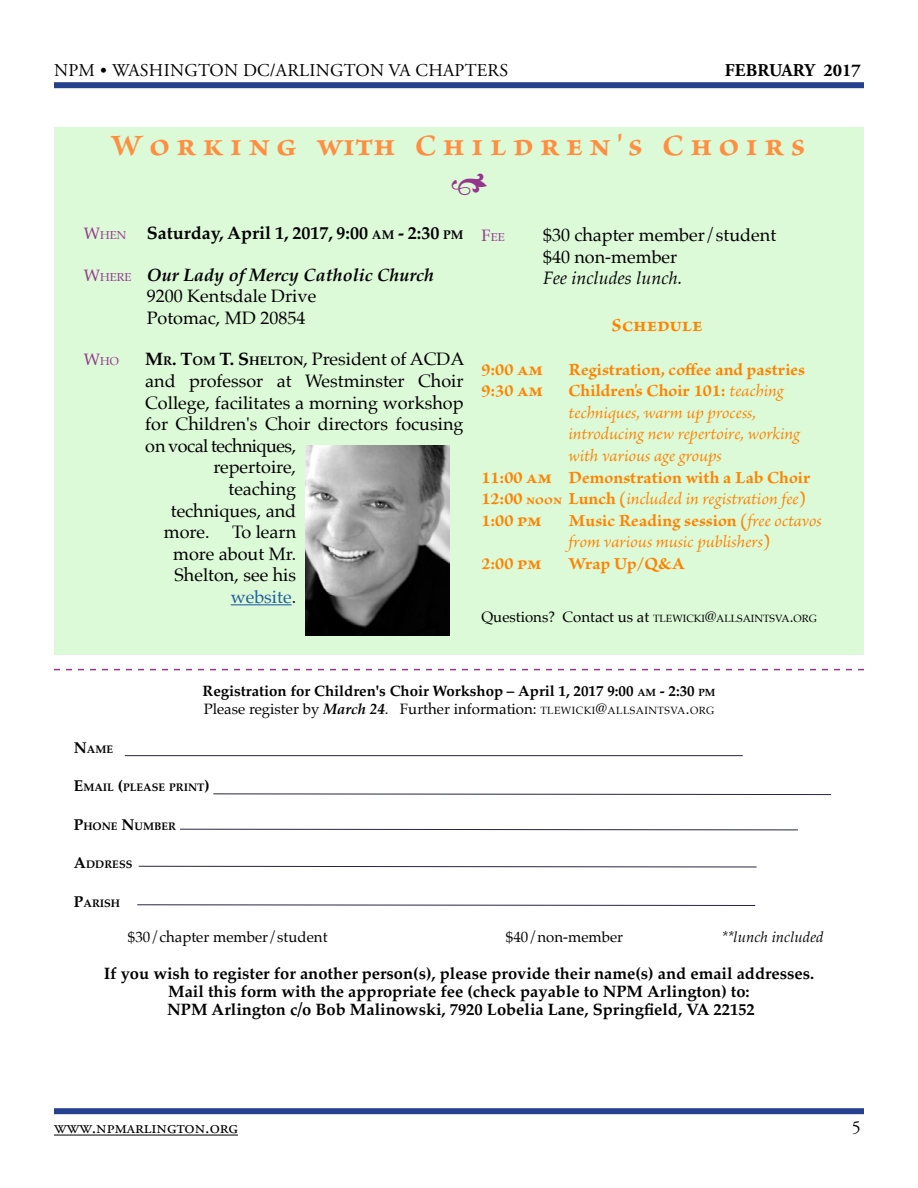
<style>
.page{position:relative;width:918px;height:1188px;background:#fff}
.page>*{position:absolute;margin:0;border:0;box-sizing:border-box;transform-origin:0 0}
.t1{font:700 31.5px "Brioso Pro";color:#ff8e41}
.t2{font:700 19.5px "Brioso Pro";letter-spacing:-.005em;color:#ff8300}
.t3{font:18px/21.6px "Palatino";color:#000}
.t4{font:italic 18px/21.6px "Brioso Pro";color:#ff8300}
.t5{font:700 18px/21.6px "Brioso Pro";color:#ff8300}
.t6{font:18px "Adobe Garamond Pro";letter-spacing:.015em;color:#000}
.t7{font:700 18px "Palatino";color:#000}
.t8{font:18px "Palatino";letter-spacing:-.03em;color:#000}
.t9{font:italic 18px "Palatino";color:#000}
.t10{font:700 18px "Adobe Garamond Pro";color:#000}
.t11{font:700 16.5px/18px "Palatino";color:#000;text-align:center}
.t12{font:700 15px/18px "Palatino";color:#000}
.t13{font:15px "Palatino";color:#000}
.t14{font:italic 15px "Palatino";color:#000}
.t15{font:11.55px "Palatino";color:#95358c}
.t16{font:700 10.95px "Palatino";color:#000}
.t17{font:10.5px "Palatino";color:#000}
.s1{font-weight:400;font-size:16.5px;color:#95358c}
.s2{font-weight:400;font-size:11.55px;color:#95358c}
.s3{font-size:12.6px}
.s4{font-size:16.5px;color:#95358c}
.s5{font-size:11.55px;color:#95358c}
.s6{font-weight:700;font-style:italic}
.s7{font-size:16.5px}
.s8{font-weight:700}
.s9{font-weight:700;font-size:12.6px}
.s10{color:#215e9e}
.s11{font-weight:700;font-style:normal}
.s12{font-size:13.5px}
.s13{font-weight:400;font-style:italic}
.s14{font-size:15px}
.s15{font-size:10.5px}
.s16{font-weight:400}
.s17{font-style:italic}
.s18{font-weight:400;font-size:10.5px}
.s19{font-size:15.75px}
</style>
<div class="page">
<div style="left:54px;top:82px;width:810px;height:6px;background:#25408f"></div>
<hr style="left:54px;top:1135px;width:184px;height:1px;background:#000">
<div style="left:54px;top:1108px;width:810px;height:6px;background:#25408f"></div>
<div style="left:54px;top:128px;width:810px;height:527px;background:#dcf9d8"></div>
<hr style="left:231px;top:604px;width:61px;height:1px;background:#215e9e">
<img style="left:305px;top:445px;width:145px;height:190px">
<hr style="left:125px;top:755px;width:618px;height:1px;background:#272640">
<svg style="left:213px;top:793px;width:619px;height:2px"></svg>
<svg style="left:180px;top:828px;width:618px;height:3px"></svg>
<svg style="left:138px;top:866px;width:619px;height:2px"></svg>
<svg style="left:137px;top:904px;width:619px;height:2px"></svg>
<svg style="left:54px;top:669px;width:810px;height:1px"></svg>
<p class="t6" style="left:54px;top:60px;width:456px">NPM • WASHINGTON DC/ARLINGTON VA CHAPTERS</p>
<p class="t10" style="left:725px;top:60px;width:138px">FEBRUARY 2017</p>
<h1 class="t1" style="left:111px;top:128px;width:696px">W o r k i n g with C h i l d r e n ' s C h o i r s</h1>
<p class="t7" style="left:84px;top:218px;width:381px"><span class="s1">W</span><span class="s2">HEN</span> Saturday, April 1, 2017, 9:00 <span class="s3">AM</span> - 2:30 <span class="s3">PM</span></p>
<p class="t3" style="left:147px;top:264px;width:289px;text-indent:-63px"><span class="s4">W</span><span class="s5">HERE</span> <span class="s6">Our Lady of Mercy Catholic Church<br></span>9200 Kentsdale Drive<br>Potomac, MD 20854</p>
<p class="t15" style="left:84px;top:352px;width:37px"><span class="s7">W</span>HO</p>
<p class="t3" style="left:145px;top:348px;width:321px"><span class="s8">M</span><span class="s9">R</span><span class="s8">. T</span><span class="s9">OM</span> <span class="s8">T. S</span> <span class="s9">HELTON</span>, President of ACDA</p>
<p class="t3" style="left:145px;top:370px;width:320px">and professor at Westminster Choir</p>
<p class="t3" style="left:145px;top:392px;width:320px">College, facilitates a morning workshop</p>
<p class="t3" style="left:145px;top:413px;width:320px">for Children's Choir directors focusing</p>
<p class="t8" style="left:145px;top:431px;width:152px">on vocal techniques,</p>
<p class="t3" style="left:213px;top:456px;width:84px">repertoire,</p>
<p class="t3" style="left:228px;top:478px;width:69px">teaching</p>
<p class="t3" style="left:171px;top:500px;width:127px">techniques, and</p>
<p class="t3" style="left:164px;top:521px;width:47px">more.</p>
<p class="t3" style="left:173px;top:521px;width:124px;text-align:right">To learn<br>more about Mr.<br>Shelton, see his <span class="s10">website</span>.</p>
<p class="t15" style="left:482px;top:228px;width:25px"><span class="s7">F</span>EE</p>
<p class="t3" style="left:543px;top:224px;width:235px">$30 chapter member/student $40 non-member</p>
<p class="t9" style="left:543px;top:263px;width:141px">Fee includes lunch.</p>
<p class="t2" style="left:612px;top:315px;width:92px">Schedule</p>
<p class="t5" style="left:482px;top:359px;width:63px">9:00 am</p>
<p class="t5" style="left:568px;top:359px;width:238px">Registration, coffee and pastries</p>
<p class="t5" style="left:482px;top:381px;width:63px">9:30 am</p>
<p class="t4" style="left:568px;top:379px;width:233px"><span class="s11">Children's Choir 101:</span> teaching techniques, warm up process, introducing new repertoire, working with various age groups</p>
<p class="t5" style="left:482px;top:467px;width:330px">11:00 am Demonstration with a Lab Choir<br>12:00 <span class="s12">noon</span> Lunch (<span class="s13">included in registration fee</span>)<br>1:00 pm</p>
<p class="t4" style="left:568px;top:509px;width:255px"><span class="s11">Music Reading session (</span>free octavos from various music publishers<span class="s11">)</span></p>
<p class="t5" style="left:482px;top:554px;width:62px">2:00 pm</p>
<p class="t5" style="left:568px;top:554px;width:118px">Wrap Up/Q&amp;A</p>
<p class="t17" style="left:482px;top:609px;width:337px"><span class="s14">Questions? Contact us at</span> TLEWICKI<span class="s14">@</span>ALLSAINTSVA<span class="s14">.</span>ORG</p>
<p class="t12" style="left:203px;top:682px;width:514px">Registration for Children's Choir Workshop – April 1, 2017 9:00 <span class="s15">AM</span> - 2:30 <span class="s15">PM<br></span><span class="s16">Please register by</span> <span class="s17">March 24</span><span class="s16">. Further information:</span> <span class="s18">TLEWICKI</span><span class="s16">@</span><span class="s18">ALLSAINTSVA</span><span class="s16">.</span><span class="s18">ORG</span></p>
<p class="t16" style="left:74px;top:740px;width:41px"><span class="s19">N</span>AME</p>
<p class="t16" style="left:74px;top:778px;width:137px"><span class="s19">E</span>MAIL <span class="s19">(</span>PLEASE PRINT<span class="s19">)</span></p>
<p class="t16" style="left:74px;top:817px;width:104px"><span class="s19">P</span>HONE <span class="s19">N</span>UMBER</p>
<p class="t16" style="left:74px;top:855px;width:60px"><span class="s19">A</span>DDRESS</p>
<p class="t16" style="left:74px;top:894px;width:48px"><span class="s19">P</span>ARISH</p>
<p class="t13" style="left:128px;top:924px;width:201px">$30/chapter member/student</p>
<p class="t13" style="left:506px;top:924px;width:119px">$40/non-member</p>
<p class="t14" style="left:722px;top:924px;width:103px">**lunch included</p>
<p class="t11" style="left:104px;top:964px;width:712px">If you wish to register for another person(s), please provide their name(s) and email addresses.<br>Mail this form with the appropriate fee (check payable to NPM Arlington) to:<br>NPM Arlington c/o Bob Malinowski, 7920 Lobelia Lane, Springfield, VA 22152</p>
<p class="t6" style="left:54px;top:1117px;width:186px">www.npmarlington.org</p>
<p class="t6" style="left:852px;top:1117px;width:10px">5</p>
</div>
